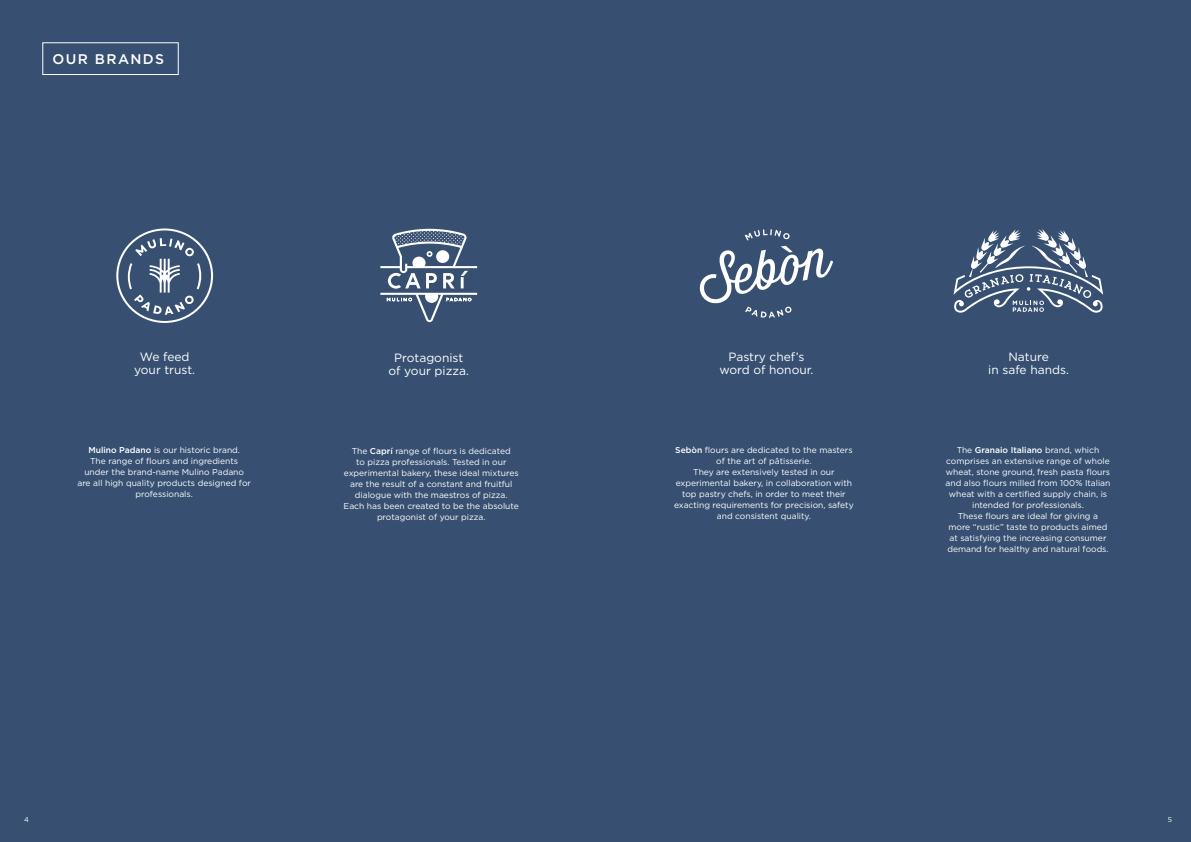
<style>
.page{position:relative;width:1191px;height:842px;background:#375072}
.page>*{position:absolute;margin:0;border:0;box-sizing:border-box;transform-origin:0 0}
.t1{font:500 14px "Gotham HTF";letter-spacing:.1em;color:#fff}
.t2{font:12px/13px "Gotham HTF";color:#fff;text-align:center}
.t3{font:8.5px/11px "Gotham HTF";color:#fff;text-align:center}
.t4{font:7px "Gotham HTF";color:#fff}
.s1{font-weight:500}
</style>
<div class="page">
<div style="left:43px;top:43px;width:135px;height:32px;border:1px solid #fff"></div>
<svg style="left:116px;top:228px;width:97px;height:95px"></svg>
<svg style="left:380px;top:229px;width:97px;height:93px"></svg>
<svg style="left:953px;top:229px;width:150px;height:84px"></svg>
<svg style="left:699px;top:229px;width:134px;height:89px"></svg>
<h1 class="t1" style="left:53px;top:51px;width:113px">OUR BRANDS</h1>
<h2 class="t2" style="left:134px;top:350px;width:63px">We feed your trust.</h2>
<p class="t3" style="left:77px;top:444px;width:175px"><span class="s1">Mulino Padano</span> is our historic brand.<br>The range of flours and ingredients under the brand-name Mulino Padano are all high quality products designed for professionals.</p>
<h2 class="t2" style="left:388px;top:351px;width:82px">Protagonist of your pizza.</h2>
<p class="t3" style="left:344px;top:445px;width:177px">The <span class="s1">Caprí</span> range of flours is dedicated<br>to pizza professionals. Tested in our experimental bakery, these ideal mixtures are the result of a constant and fruitful dialogue with the maestros of pizza.<br>Each has been created to be the absolute protagonist of your pizza.</p>
<h2 class="t2" style="left:719px;top:350px;width:96px">Pastry chef’s word of honour.</h2>
<p class="t3" style="left:674px;top:444px;width:181px"><span class="s1">Sebòn</span> flours are dedicated to the masters of the art of pâtisserie.<br>They are extensively tested in our experimental bakery, in collaboration with top pastry chefs, in order to meet their exacting requirements for precision, safety and consistent quality.</p>
<h2 class="t2" style="left:988px;top:350px;width:82px">Nature<br>in safe hands.</h2>
<p class="t3" style="left:945px;top:444px;width:166px">The <span class="s1">Granaio Italiano</span> brand, which comprises an extensive range of whole wheat, stone ground, fresh pasta flours and also flours milled from 100% Italian wheat with a certified supply chain, is intended for professionals.<br>These flours are ideal for giving a<br>more “rustic” taste to products aimed at satisfying the increasing consumer demand for healthy and natural foods.</p>
<p class="t4" style="left:24px;top:815px;width:6px">4</p>
<p class="t4" style="left:1167px;top:815px;width:6px">5</p>
</div>
